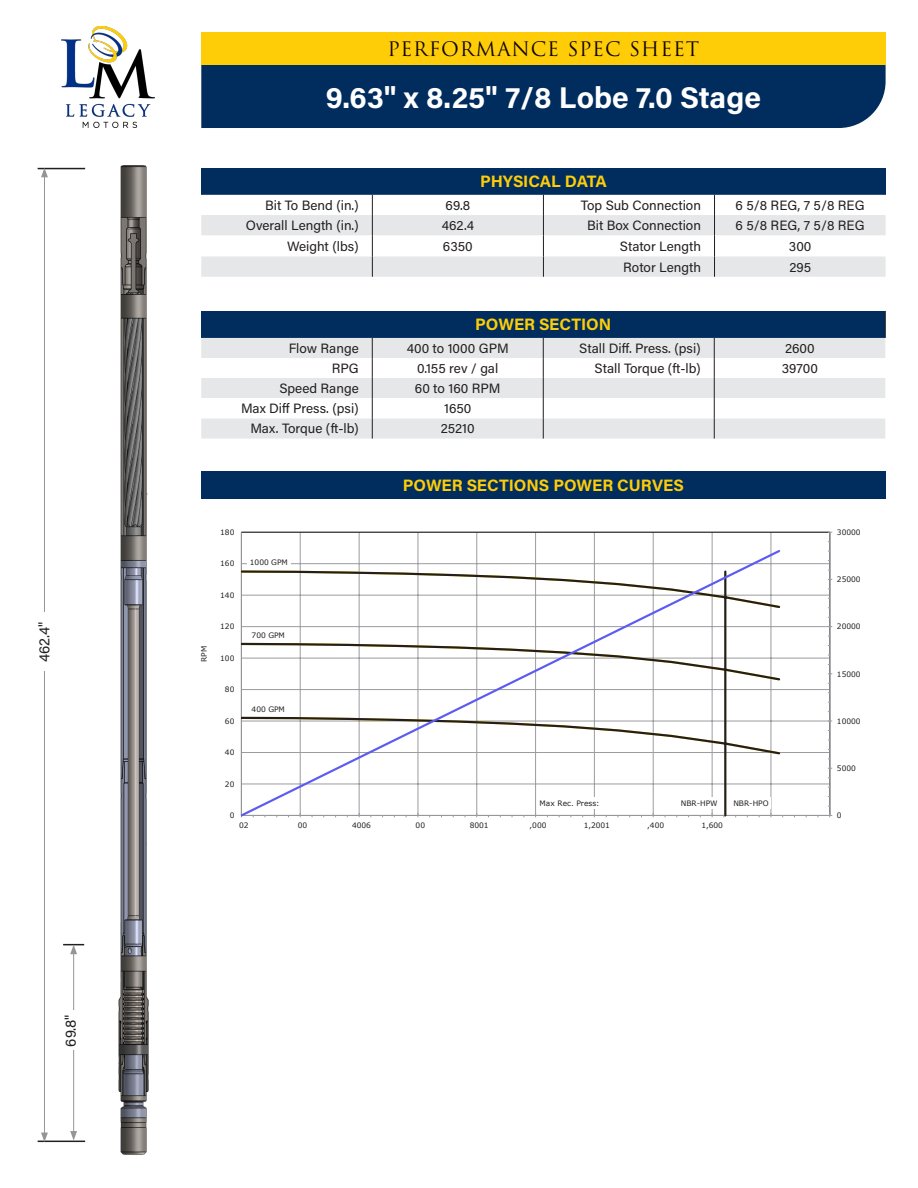
<style>
.page{position:relative;width:918px;height:1188px;background:#fff}
.page>*{position:absolute;margin:0;border:0;box-sizing:border-box;transform-origin:0 0}
.t1{font:700 30px "Acumin Pro";color:#fff}
.t2{font:19.5px "Trajan Pro 3";letter-spacing:.04em;color:#0f0500}
.t3{font:700 16.5px "Acumin Pro";letter-spacing:-.005em;color:#fecd08}
.t4{font:15px "Acumin Pro";color:#231f20}
.t5{font:13.5px "Acumin Pro";color:#231f20}
.t6{font:7.5px "Verdana";color:#231f20}
</style>
<div class="page">
<div style="left:201px;top:65px;width:685px;height:63px;background:#002d5e"></div>
<div style="left:201px;top:32px;width:685px;height:33px;background:#fecd08"></div>
<img style="left:62px;top:27px;width:92px;height:101px">
<div style="left:201px;top:471px;width:685px;height:27px;background:#002d5e"></div>
<div style="left:201px;top:168px;width:685px;height:27px;background:#002d5e"></div>
<svg style="left:535px;top:195px;width:351px;height:82px"></svg>
<div style="left:201px;top:311px;width:684px;height:27px;background:#002d5e"></div>
<svg style="left:885px;top:311px;width:1px;height:27px"></svg>
<svg style="left:535px;top:338px;width:350px;height:101px"></svg>
<img style="left:37px;top:165px;width:498px;height:990px">
<hr style="left:241px;top:563px;width:589px;height:1px;background:#9b9ca0">
<hr style="left:241px;top:595px;width:589px;height:1px;background:#9b9ca0">
<hr style="left:241px;top:626px;width:589px;height:1px;background:#9b9ca0">
<hr style="left:241px;top:658px;width:589px;height:1px;background:#9b9ca0">
<hr style="left:241px;top:689px;width:589px;height:1px;background:#9b9ca0">
<hr style="left:241px;top:721px;width:589px;height:1px;background:#9b9ca0">
<hr style="left:241px;top:752px;width:589px;height:1px;background:#9b9ca0">
<hr style="left:241px;top:784px;width:589px;height:1px;background:#9b9ca0">
<hr style="left:771px;top:532px;width:1px;height:283px;background:#9b9ca0">
<hr style="left:712px;top:532px;width:1px;height:283px;background:#9b9ca0">
<hr style="left:653px;top:532px;width:1px;height:283px;background:#9b9ca0">
<hr style="left:594px;top:532px;width:1px;height:283px;background:#9b9ca0">
<hr style="left:535px;top:532px;width:1px;height:283px;background:#9b9ca0">
<hr style="left:476px;top:532px;width:1px;height:283px;background:#9b9ca0">
<hr style="left:418px;top:532px;width:1px;height:283px;background:#9b9ca0">
<hr style="left:359px;top:532px;width:1px;height:283px;background:#9b9ca0">
<hr style="left:300px;top:532px;width:1px;height:283px;background:#9b9ca0">
<hr style="left:829px;top:532px;width:1px;height:283px;background:#9b9ca0">
<hr style="left:241px;top:532px;width:1px;height:283px;background:#9b9ca0">
<hr style="left:241px;top:815px;width:589px;height:1px;background:#9b9ca0">
<svg style="left:241px;top:548px;width:541px;height:268px"></svg>
<div style="left:249px;top:703px;width:39px;height:12px;background:#fff"></div>
<div style="left:249px;top:629px;width:39px;height:12px;background:#fff"></div>
<div style="left:247px;top:556px;width:44px;height:12px;background:#fff"></div>
<div style="left:537px;top:797px;width:65px;height:12px;background:#fff"></div>
<div style="left:678px;top:797px;width:42px;height:12px;background:#fff"></div>
<div style="left:730px;top:797px;width:41px;height:12px;background:#fff"></div>
<p class="t4" style="left:34px;top:662px;width:42px;rotate:-90deg">462.4"</p>
<p class="t4" style="left:60px;top:1047px;width:34px;rotate:-90deg">69.8"</p>
<p class="t2" style="left:388px;top:36px;width:313px">PERFORMANCE SPEC SHEET</p>
<p class="t1" style="left:326px;top:76px;width:437px">9.63" x 8.25" 7/8 Lobe 7.0 Stage</p>
<p class="t3" style="left:480px;top:170px;width:128px">PHYSICAL DATA</p>
<p class="t5" style="left:265px;top:196px;width:95px">Bit To Bend (in.)</p>
<p class="t5" style="left:446px;top:196px;width:26px">69.8</p>
<p class="t5" style="left:581px;top:196px;width:122px">Top Sub Connection</p>
<p class="t5" style="left:736px;top:196px;width:130px">6 5/8 REG, 7 5/8 REG</p>
<p class="t5" style="left:246px;top:216px;width:115px">Overall Length (in.)</p>
<p class="t5" style="left:442px;top:216px;width:34px">462.4</p>
<p class="t5" style="left:587px;top:216px;width:115px">Bit Box Connection</p>
<p class="t5" style="left:736px;top:216px;width:130px">6 5/8 REG, 7 5/8 REG</p>
<p class="t5" style="left:287px;top:237px;width:73px">Weight (lbs)</p>
<p class="t5" style="left:443px;top:237px;width:31px">6350</p>
<p class="t5" style="left:620px;top:237px;width:83px">Stator Length</p>
<p class="t5" style="left:789px;top:237px;width:24px">300</p>
<p class="t5" style="left:623px;top:258px;width:79px">Rotor Length</p>
<p class="t5" style="left:789px;top:258px;width:23px">295</p>
<p class="t3" style="left:475px;top:313px;width:138px">POWER SECTION</p>
<p class="t5" style="left:289px;top:339px;width:72px">Flow Range</p>
<p class="t5" style="left:407px;top:339px;width:104px">400 to 1000 GPM</p>
<p class="t5" style="left:579px;top:339px;width:123px">Stall Diff. Press. (psi)</p>
<p class="t5" style="left:785px;top:339px;width:31px">2600</p>
<p class="t5" style="left:332px;top:359px;width:29px">RPG</p>
<p class="t5" style="left:417px;top:359px;width:83px">0.155 rev / gal</p>
<p class="t5" style="left:595px;top:359px;width:108px">Stall Torque (ft-lb)</p>
<p class="t5" style="left:782px;top:359px;width:38px">39700</p>
<p class="t5" style="left:279px;top:379px;width:81px">Speed Range</p>
<p class="t5" style="left:415px;top:379px;width:87px">60 to 160 RPM</p>
<p class="t5" style="left:241px;top:399px;width:119px">Max Diff Press. (psi)</p>
<p class="t5" style="left:444px;top:399px;width:29px">1650</p>
<p class="t5" style="left:250px;top:419px;width:110px">Max. Torque (ft-lb)</p>
<p class="t5" style="left:441px;top:419px;width:35px">25210</p>
<p class="t3" style="left:403px;top:473px;width:283px">POWER SECTIONS POWER CURVES</p>
<p class="t6" style="left:199px;top:662px;width:18px;rotate:-90deg">RPM</p>
<p class="t6" style="left:220px;top:527px;width:16px">180</p>
<p class="t6" style="left:220px;top:558px;width:16px">160</p>
<p class="t6" style="left:220px;top:590px;width:16px">140</p>
<p class="t6" style="left:220px;top:621px;width:16px">120</p>
<p class="t6" style="left:220px;top:653px;width:16px">100</p>
<p class="t6" style="left:225px;top:684px;width:11px">80</p>
<p class="t6" style="left:225px;top:716px;width:11px">60</p>
<p class="t6" style="left:225px;top:747px;width:11px">40</p>
<p class="t6" style="left:225px;top:779px;width:11px">20</p>
<p class="t6" style="left:230px;top:810px;width:6px">0</p>
<p class="t6" style="left:250px;top:557px;width:40px">1000 GPM</p>
<p class="t6" style="left:252px;top:630px;width:35px">700 GPM</p>
<p class="t6" style="left:252px;top:704px;width:35px">400 GPM</p>
<p class="t6" style="left:540px;top:798px;width:61px">Max Rec. Press:</p>
<p class="t6" style="left:681px;top:798px;width:38px">NBR-HPW</p>
<p class="t6" style="left:733px;top:798px;width:37px">NBR-HPO</p>
<p class="t6" style="left:239px;top:820px;width:11px">02</p>
<p class="t6" style="left:298px;top:820px;width:11px">00</p>
<p class="t6" style="left:352px;top:820px;width:20px">4006</p>
<p class="t6" style="left:416px;top:820px;width:11px">00</p>
<p class="t6" style="left:470px;top:820px;width:20px">8001</p>
<p class="t6" style="left:530px;top:820px;width:19px">,000</p>
<p class="t6" style="left:584px;top:820px;width:28px">1,2001</p>
<p class="t6" style="left:647px;top:820px;width:19px">,400</p>
<p class="t6" style="left:701px;top:820px;width:23px">1,600</p>
<p class="t6" style="left:837px;top:527px;width:25px">30000</p>
<p class="t6" style="left:837px;top:574px;width:25px">25000</p>
<p class="t6" style="left:837px;top:621px;width:25px">20000</p>
<p class="t6" style="left:837px;top:669px;width:25px">15000</p>
<p class="t6" style="left:837px;top:716px;width:25px">10000</p>
<p class="t6" style="left:837px;top:763px;width:20px">5000</p>
<p class="t6" style="left:837px;top:810px;width:6px">0</p>
</div>
